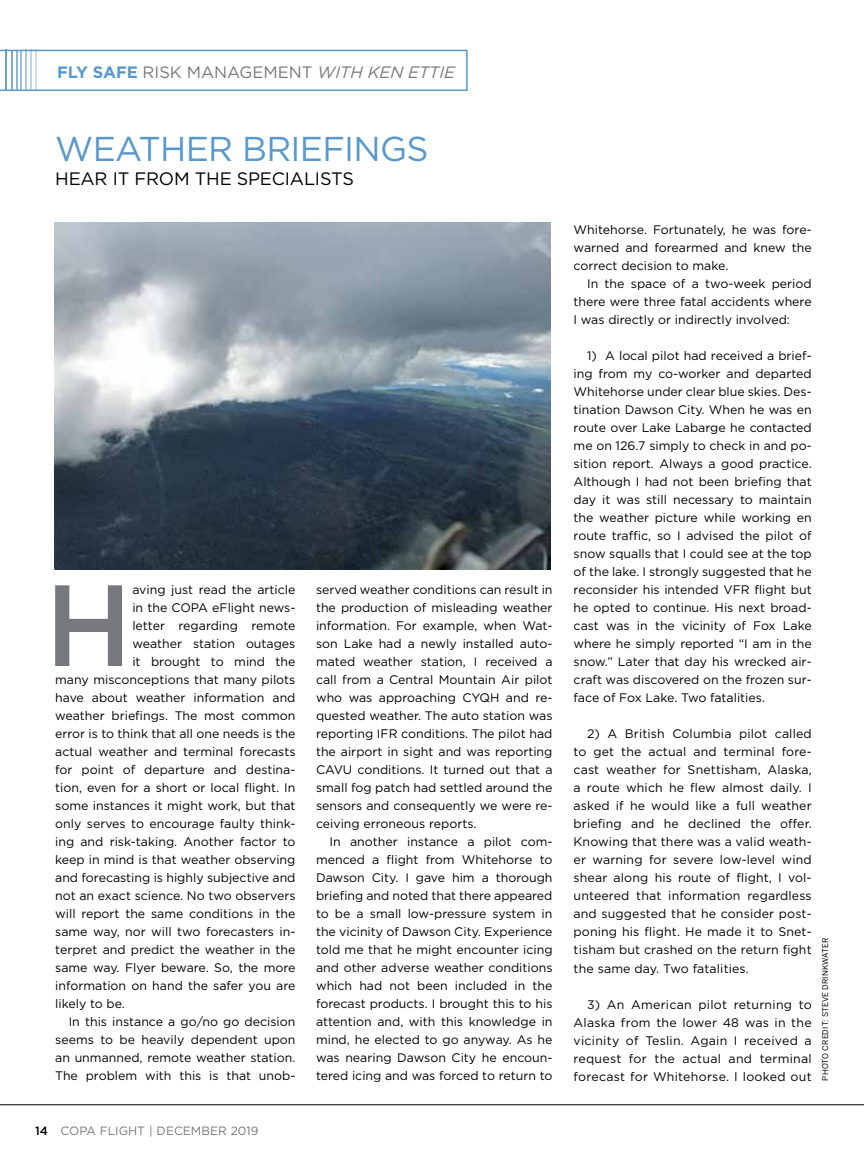
<style>
.page{position:relative;width:864px;height:1161px;background:#fff}
.page>*{position:absolute;margin:0;border:0;box-sizing:border-box;transform-origin:0 0}
.t1{font:500 115.2px "Gotham";color:#77787b}
.t2{font:34.5px "Gotham";letter-spacing:-.02em;color:#5898cb}
.t3{font:18px "Gotham";letter-spacing:-.01em;color:#000}
.t4{font:16.5px "Gotham";color:#77787b}
.t5{font:italic 16.5px "Gotham";color:#77787b}
.t6{font:12.3px/18px "Gotham";color:#000;text-align:justify}
.t7{font:12px "Gotham";color:#77787b}
.t8{font:7.8px "Benton Sans";letter-spacing:.02em;color:#000}
.s1{font-weight:700;color:#5898cb}
.s2{font-style:normal}
.s3{font-weight:500;color:#000}
</style>
<div class="page">
<hr style="left:0;top:1104px;width:864px;height:1px;background:#000">
<img style="left:55px;top:222px;width:496px;height:347px">
<svg style="left:0;top:50px;width:468px;height:41px"></svg>
<hr style="left:35px;top:50px;width:2px;height:41px;background:#5898cb">
<hr style="left:30px;top:50px;width:2px;height:41px;background:#5898cb">
<hr style="left:25px;top:50px;width:2px;height:41px;background:#5898cb">
<hr style="left:21px;top:50px;width:1px;height:41px;background:#5898cb">
<hr style="left:16px;top:50px;width:1px;height:41px;background:#5898cb">
<hr style="left:11px;top:50px;width:2px;height:40px;background:#5898cb">
<hr style="left:5px;top:50px;width:2px;height:40px;background:#5898cb">
<h3 class="t4" style="left:57px;top:61px;width:208px"><span class="s1">FLY SAFE</span> risk manageme</h3>
<h3 class="t5" style="left:289px;top:61px;width:41px"><span class="s2">nt</span> WIT</h3>
<h3 class="t5" style="left:350px;top:61px;width:68px">H KEN ETTI</h3>
<h3 class="t5" style="left:444px;top:61px;width:12px">E</h3>
<h2 class="t2" style="left:55px;top:127px;width:370px">Weather Briefings</h2>
<h3 class="t3" style="left:55px;top:168px;width:298px">Hear It From The Specialists</h3>
<h1 class="t1" style="left:45px;top:550px;width:89px">H</h1>
<p class="t6" style="left:132px;top:580px;width:165px">aving just read the article in the COPA</p>
<p class="t6" style="left:212px;top:598px;width:85px">eFlight news-</p>
<p class="t6" style="left:132px;top:616px;width:165px">letter regarding remote</p>
<p class="t6" style="left:132px;top:634px;width:165px">weather station outages</p>
<p class="t6" style="left:132px;top:652px;width:165px">it brought to mind the</p>
<p class="t6" style="left:55px;top:670px;width:242px">many misconceptions that many pilots</p>
<p class="t6" style="left:55px;top:688px;width:242px">have about weather information and</p>
<p class="t6" style="left:55px;top:706px;width:242px">weather briefings. The most common</p>
<p class="t6" style="left:55px;top:724px;width:242px">error is to think that all one needs is the</p>
<p class="t6" style="left:55px;top:742px;width:242px">actual weather and terminal forecasts</p>
<p class="t6" style="left:55px;top:760px;width:242px">for point of departure and destina-</p>
<p class="t6" style="left:55px;top:778px;width:242px">tion, even for a short or local flight. I n</p>
<p class="t6" style="left:55px;top:796px;width:242px">some instances it might work, but that</p>
<p class="t6" style="left:55px;top:814px;width:242px">only serves to encourage faulty think-</p>
<p class="t6" style="left:55px;top:832px;width:242px">ing and risk-taking. Another factor to</p>
<p class="t6" style="left:55px;top:850px;width:242px">keep in mind is that weather observing</p>
<p class="t6" style="left:55px;top:868px;width:242px">and forecasting is highly subjective and</p>
<p class="t6" style="left:55px;top:886px;width:242px">not an exact science. N o two observers</p>
<p class="t6" style="left:55px;top:904px;width:242px">will report the same conditions in the</p>
<p class="t6" style="left:55px;top:922px;width:242px">same way, nor will two forecasters in-</p>
<p class="t6" style="left:55px;top:940px;width:242px">terpret and predict the weather in the</p>
<p class="t6" style="left:55px;top:959px;width:242px">same way. Flyer beware. So, the more</p>
<p class="t6" style="left:55px;top:977px;width:242px">information on hand the safer you are</p>
<p class="t6" style="left:55px;top:995px;width:71px">likely to be.</p>
<p class="t6" style="left:69px;top:1013px;width:228px">I n this instance a go/no go decision</p>
<p class="t6" style="left:55px;top:1031px;width:242px">seems to be heavily dependent upon</p>
<p class="t6" style="left:55px;top:1049px;width:242px">an unmanned, remote weather station.</p>
<p class="t6" style="left:55px;top:1067px;width:242px">The problem with this is that unob-</p>
<p class="t7" style="left:35px;top:1123px;width:132px"><span class="s3">14</span> copa flight | december</p>
<p class="t7" style="left:231px;top:1123px;width:29px">2019</p>
<p class="t6" style="left:316px;top:581px;width:238px">served weather conditions can result in the production of misleading weather information. For example, when Wat&shy;son Lake had a newly installed auto&shy;mated weather station, I received a call from a Central Mountain Air pilot who was approaching CYQH and re&shy;quested weather. The auto station was reporting IFR conditions. The pilot had the airport in sight and was reporting CAVU</p>
<p class="t6" style="left:316px;top:761px;width:238px;text-indent:42px">conditions. It turned out that a small fog patch had settled around the sensors and consequently we were re&shy;ceiving erroneous reports.</p>
<p class="t6" style="left:316px;top:833px;width:238px;text-indent:14px">I n another instance a pilot com&shy;menced a flight from Whitehorse to Dawson City. I gave him a thorough briefing and noted that there appeared to be a small low-pressure system in the vicinity of Dawson City. Experience told me that he might encounter icing and other adverse weather conditions which had not been included in the forecast products. I brought this to his attention and, with this knowledge in mind, he elected to go anyway. As he was nearing Dawson City he encoun&shy;tered icing and was forced to return to</p>
<p class="t6" style="left:574px;top:221px;width:240px">Whitehorse. Fortunately, he was fore&shy;warned and forearmed and knew the correct decision to make.</p>
<p class="t6" style="left:574px;top:275px;width:240px;text-indent:14px">I n the space of a two-week period there were three fatal accidents where I was directly or indirectly involved:</p>
<p class="t6" style="left:574px;top:347px;width:240px;text-indent:14px">1) A local pilot had received a brief&shy;ing from my co-worker and departed Whitehorse under clear blue skies. Des&shy;tination Dawson City. When he was en route over Lake Labarge he contacted me on 126.7 simply to check in and po&shy;sition report. Always a good practice.<br>Although I had not been briefing that day it was still necessary to maintain the weather picture while working en route traffic, so I advised the pilot of snow squalls that I could see at the top of the lake. I strongly suggested that he reconsider his intended VFR flight but he opted to continue. H is next broad&shy;cast was in the vicinity of Fox Lake where he simply reported “I am in the snow.” Later that day his wrecked air&shy;craft was discovered on the frozen sur&shy;face of Fox Lake. Two fatalities.</p>
<p class="t6" style="left:574px;top:725px;width:240px;text-align:left;text-indent:14px">2) A British Columbia pilot called to get the actual and terminal fore&shy;cast weather for Snettisham, Alaska, a route which he flew almost daily. I asked if he would like a full weather briefing and he declined the offer.<br>Knowing that there was a valid weath&shy;er warning for severe low-level wind shear along his route of flight, I vol&shy;unteered that information regardless and suggested that he consider post&shy;poning his flight. He made it to Snet&shy;tisham but crashed on the return fight the same day. Two fatalities.</p>
<p class="t6" style="left:574px;top:995px;width:240px;text-indent:14px">3) An American pilot returning to Alaska from the lower 48 was in the vicinity of Teslin. Again I received a request for the actual and terminal forecast for Whitehorse. I looked out</p>
<p class="t8" style="left:821px;top:1081px;width:145px;rotate:-90deg">Photo credit: Steve Drinkwater</p>
</div>
